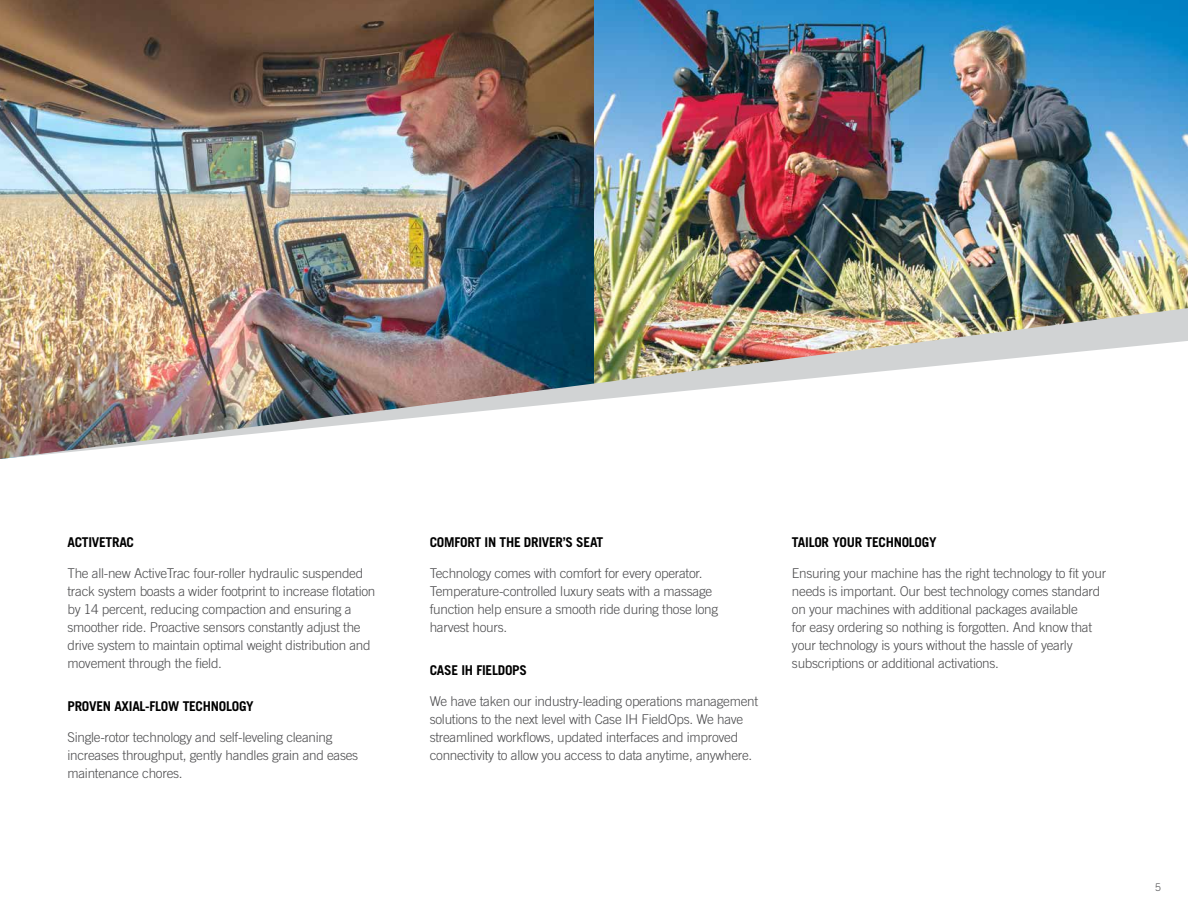
<style>
.page{position:relative;width:1188px;height:918px;background:#fff}
.page>*{position:absolute;margin:0;border:0;box-sizing:border-box;transform-origin:0 0}
.t1{font:300 13.5px/18px "Trade Gothic LT Std";letter-spacing:-.02em;color:#4d4d4f}
.t2{font:700 13.5px "Trade Gothic LT Std";letter-spacing:-.02em;color:#000}
.t3{font:300 10.5px "Trade Gothic LT Std";color:#4d4d4f}
</style>
<div class="page">
<img style="left:594px;top:0;width:594px;height:308px">
<img style="left:0;top:0;width:594px;height:308px">
<img style="left:0;top:308px;width:1188px;height:151px">
<p class="t2" style="left:68px;top:534px;width:68px">ACTIVETRAC</p>
<p class="t1" style="left:68px;top:564px;width:309px">The all-new ActiveTrac four-roller hydraulic suspended track system boasts a wider footprint to increase flotation by 14 percent, reducing compaction and ensuring a smoother ride. Proactive sensors constantly adjust the drive system to maintain optimal weight distribution and movement through the field.</p>
<p class="t2" style="left:68px;top:698px;width:188px">PROVEN AXIAL-FLOW TECHNOLOGY</p>
<p class="t1" style="left:68px;top:728px;width:292px">Single-rotor technology and self-leveling cleaning increases throughput, gently handles grain and eases maintenance chores.</p>
<p class="t2" style="left:430px;top:534px;width:175px">COMFORT IN THE DRIVER’S SEAT</p>
<p class="t1" style="left:430px;top:564px;width:290px">Technology comes with comfort for every operator.<br>Temperature-controlled luxury seats with a massage function help ensure a smooth ride during those long harvest hours.</p>
<p class="t2" style="left:430px;top:662px;width:99px">CASE IH FIELDOPS</p>
<p class="t1" style="left:430px;top:692px;width:330px">We have taken our industry-leading operations management solutions to the next level with Case IH FieldOps. We have streamlined workflows, updated interfaces and improved connectivity to allow you access to data anytime, anywhere.</p>
<p class="t2" style="left:792px;top:534px;width:146px">TAILOR YOUR TECHNOLOGY</p>
<p class="t1" style="left:792px;top:564px;width:316px">Ensuring your machine has the right technology to fit your needs is important. Our best technology comes standard on your machines with additional packages available<br>for easy ordering so nothing is forgotten. And know that your technology is yours without the hassle of yearly subscriptions or additional activations.</p>
<p class="t3" style="left:1155px;top:881px;width:7px">5</p>
</div>
